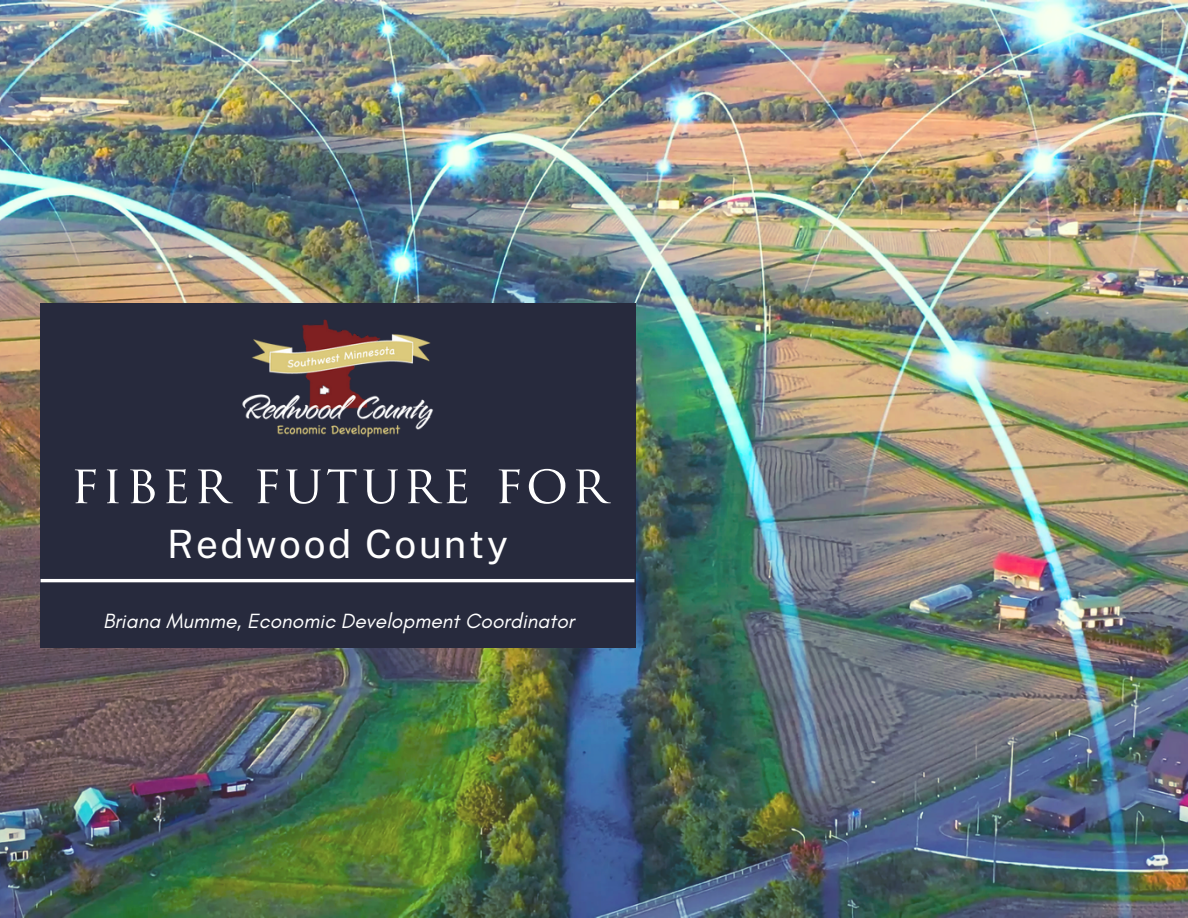
<style>
.page{position:relative;width:1188px;height:918px;background:#fff}
.page>*{position:absolute;margin:0;border:0;box-sizing:border-box;transform-origin:0 0}
.t1{font:52.5px "Trajan Pro";letter-spacing:.065em;color:#fff}
.t2{font:39px "Public Sans";letter-spacing:.065em;color:#fff}
.t3{font:italic 21px "Glacial Indifference";color:#fff}
</style>
<div class="page">
<img style="left:0;top:0;width:1188px;height:918px">
<div style="left:41px;top:304px;width:595px;height:344px;background:#272a3d"></div>
<hr style="left:41px;top:579px;width:593px;height:3px;background:#fff">
<img style="left:242px;top:319px;width:191px;height:119px">
<p class="t1" style="left:71px;top:464px;width:538px">FIBER FUTURE FOR</p>
<h1 class="t2" style="left:167px;top:521px;width:342px">Redwood County</h1>
<h2 class="t3" style="left:103px;top:608px;width:473px">Briana Mumme, Economic Development Coordinator</h2>
</div>
